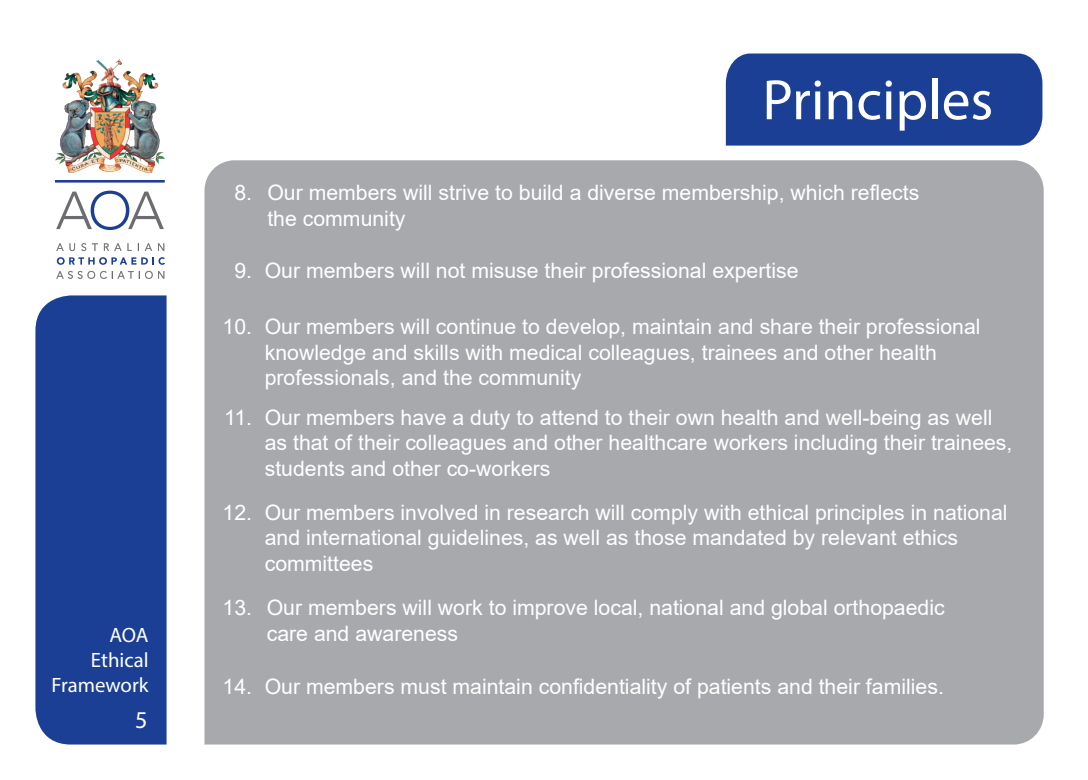
<style>
.page{position:relative;width:1088px;height:780px;background:#fff}
.page>*{position:absolute;margin:0;border:0;box-sizing:border-box;transform-origin:0 0}
.t1{font:57.38px "Myriad Pro";color:#fff}
.t2{font:24.25px "Myriad Pro";color:#fff}
.t3{font:21.25px/25.5px "Arial";color:#fff}
.t4{font:20.75px/24.9px "Myriad Pro";color:#fff;text-align:right}
</style>
<div class="page">
<div style="left:204px;top:160px;width:840px;height:584px;background:#a8a9ad"></div>
<img style="left:56px;top:181px;width:108px;height:1px">
<svg style="left:56px;top:243px;width:19px;height:8px"></svg>
<svg style="left:81px;top:243px;width:5px;height:8px"></svg>
<svg style="left:92px;top:243px;width:6px;height:8px"></svg>
<svg style="left:104px;top:243px;width:28px;height:8px"></svg>
<svg style="left:145px;top:243px;width:7px;height:8px"></svg>
<svg style="left:158px;top:243px;width:6px;height:8px"></svg>
<svg style="left:57px;top:257px;width:108px;height:8px"></svg>
<svg style="left:56px;top:271px;width:108px;height:8px"></svg>
<svg style="left:56px;top:191px;width:108px;height:39px"></svg>
<img style="left:55px;top:58px;width:110px;height:115px">
<div style="left:35px;top:295px;width:132px;height:449px;background:#1b3f94"></div>
<div style="left:726px;top:53px;width:316px;height:93px;background:#1b3f94"></div>
<p class="t4" style="left:51px;top:622px;width:99px">AOA<br>Ethical<br>Framework</p>
<p class="t2" style="left:135px;top:704px;width:14px">5</p>
<h1 class="t1" style="left:762px;top:65px;width:232px">Principles</h1>
<p class="t3" style="left:234px;top:180px;width:19px">8.</p>
<p class="t3" style="left:234px;top:258px;width:19px">9.</p>
<p class="t3" style="left:223px;top:314px;width:31px">10.</p>
<p class="t3" style="left:224px;top:404px;width:29px">11.</p>
<p class="t3" style="left:223px;top:499px;width:31px">12.</p>
<p class="t3" style="left:223px;top:594px;width:31px">13.</p>
<p class="t3" style="left:223px;top:673px;width:31px">14.</p>
<p class="t3" style="left:267px;top:180px;width:653px">Our members will strive to build a diverse membership, which reflects the community</p>
<p class="t3" style="left:265px;top:258px;width:535px">Our members will not misuse their professional expertise</p>
<p class="t3" style="left:265px;top:314px;width:717px">Our members will continue to develop, maintain and share their professional knowledge and skills with medical colleagues, trainees and other health professionals, and the community</p>
<p class="t3" style="left:265px;top:404px;width:749px">Our members have a duty to attend to their own health and well-being as well as that of their colleagues and other healthcare workers including their trainees, students and other co-workers</p>
<p class="t3" style="left:265px;top:499px;width:744px">Our members involved in research will comply with ethical principles in national and international guidelines, as well as those mandated by relevant ethics committees</p>
<p class="t3" style="left:267px;top:594px;width:679px">Our members will work to improve local, national and global orthopaedic care and awareness</p>
<p class="t3" style="left:265px;top:673px;width:681px">Our members must maintain confidentiality of patients and their families.</p>
</div>
